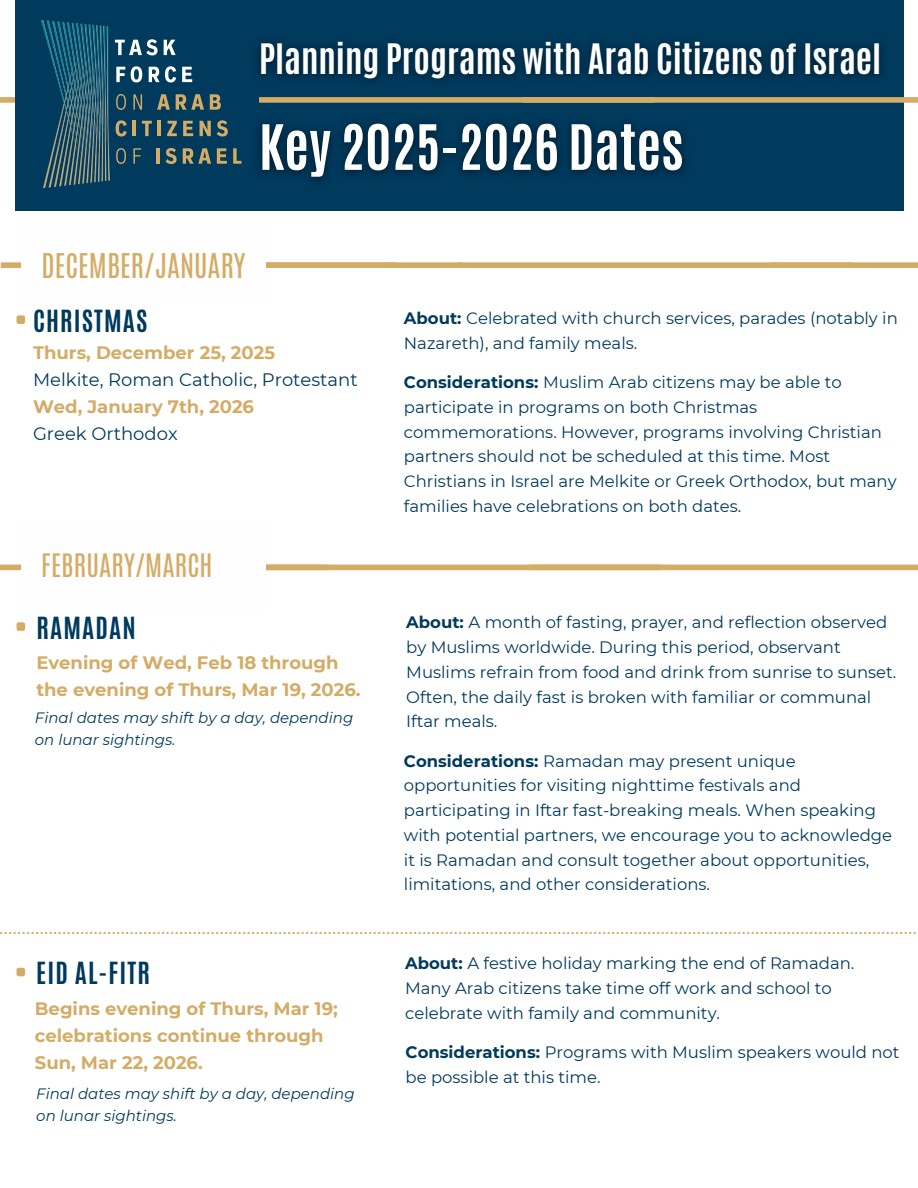
<style>
.page{position:relative;width:918px;height:1188px;background:#fff}
.page>*{position:absolute;margin:0;border:0;box-sizing:border-box;transform-origin:0 0}
.t1{font:700 53.1px "Antonio";color:#fff}
.t2{font:700 34.95px "Antonio";color:#fff}
.t3{font:28.5px "Antonio";color:#d4ac66}
.t4{font:27px "Antonio";color:#d4ac66}
.t5{font:700 25.5px "Antonio";letter-spacing:.045em;color:#003a5d}
.t6{font:700 18px/27px "Montserrat";color:#d4ac66}
.t7{font:18px/27px "Montserrat";color:#003a5d}
.t8{font:16.5px/24.8px "Montserrat";color:#003a5d}
.t9{font:italic 15px/22.5px "Montserrat";color:#003a5d}
.s1{font-weight:700;color:#d4ac66}
.s2{font-weight:700}
</style>
<div class="page">
<div style="left:0;top:97px;width:320px;height:6px;background:#d4ac66"></div>
<svg style="left:15px;top:0;width:888px;height:211px;background:#003657"></svg>
<div style="left:259px;top:97px;width:395px;height:6px;background:#d4ac66"></div>
<div style="left:523px;top:97px;width:395px;height:6px;background:#d4ac66"></div>
<div style="left:17px;top:315px;width:8px;height:9px;background:#d4ac66;border-radius:2px"></div>
<div style="left:68px;top:262px;width:395px;height:6px;background:#d4ac66"></div>
<div style="left:1px;top:262px;width:395px;height:6px;background:#d4ac66"></div>
<div style="left:22px;top:229px;width:244px;height:74px;background:#fefefe"></div>
<div style="left:457px;top:262px;width:395px;height:6px;background:#d4ac66"></div>
<div style="left:770px;top:262px;width:148px;height:6px;background:#d4ac66"></div>
<img style="left:42px;top:20px;width:67px;height:168px">
<svg style="left:115px;top:39px;width:43px;height:16px"></svg>
<svg style="left:164px;top:40px;width:12px;height:15px"></svg>
<svg style="left:116px;top:67px;width:9px;height:15px"></svg>
<svg style="left:131px;top:66px;width:11px;height:16px"></svg>
<svg style="left:149px;top:66px;width:27px;height:16px"></svg>
<svg style="left:182px;top:67px;width:10px;height:15px"></svg>
<svg style="left:116px;top:94px;width:10px;height:16px"></svg>
<svg style="left:133px;top:94px;width:9px;height:16px"></svg>
<svg style="left:157px;top:94px;width:13px;height:16px"></svg>
<svg style="left:176px;top:94px;width:28px;height:16px"></svg>
<svg style="left:210px;top:94px;width:11px;height:16px"></svg>
<svg style="left:116px;top:120px;width:11px;height:17px"></svg>
<hr style="left:133px;top:121px;width:3px;height:15px;background:#d4ac66">
<svg style="left:142px;top:121px;width:10px;height:15px"></svg>
<hr style="left:158px;top:121px;width:3px;height:15px;background:#d4ac66">
<svg style="left:167px;top:121px;width:10px;height:15px"></svg>
<svg style="left:183px;top:121px;width:10px;height:15px"></svg>
<svg style="left:200px;top:121px;width:11px;height:15px"></svg>
<svg style="left:217px;top:120px;width:11px;height:16px"></svg>
<svg style="left:116px;top:148px;width:10px;height:16px"></svg>
<svg style="left:133px;top:148px;width:8px;height:16px"></svg>
<hr style="left:156px;top:148px;width:4px;height:16px;background:#d4ac66">
<svg style="left:166px;top:148px;width:11px;height:16px"></svg>
<svg style="left:183px;top:148px;width:28px;height:16px"></svg>
<svg style="left:217px;top:148px;width:10px;height:16px"></svg>
<svg style="left:233px;top:148px;width:8px;height:16px"></svg>
<div style="left:0;top:565px;width:326px;height:5px;background:#d4ac66"></div>
<div style="left:266px;top:565px;width:395px;height:5px;background:#d4ac66"></div>
<div style="left:530px;top:565px;width:388px;height:5px;background:#d4ac66"></div>
<div style="left:17px;top:622px;width:8px;height:9px;background:#d4ac66;border-radius:2px"></div>
<div style="left:22px;top:525px;width:244px;height:85px;background:#fefefe"></div>
<div style="left:17px;top:968px;width:8px;height:8px;background:#d4ac66;border-radius:2px"></div>
<svg style="left:0;top:932px;width:916px;height:2px"></svg>
<p class="t2" style="left:259px;top:34px;width:624px">Planning Programs with Arab Citizens of Israel</p>
<h2 class="t1" style="left:259px;top:109px;width:426px">Key 2025-2026 Dates</h2>
<h3 class="t3" style="left:42px;top:245px;width:206px">DECEMBER/JANUARY</h3>
<h1 class="t5" style="left:33px;top:303px;width:116px">CHRISTMAS</h1>
<p class="t7" style="left:33px;top:340px;width:326px"><span class="s1">Thurs, December 25, 2025<br></span>Melkite, Roman Catholic, Protestant<br><span class="s1">Wed, January 7th, 2026<br></span>Greek Orthodox</p>
<p class="t4" style="left:41px;top:546px;width:173px">FEBRUARY/MARCH</p>
<p class="t5" style="left:37px;top:610px;width:101px">RAMADAN</p>
<p class="t6" style="left:36px;top:649px;width:326px">Evening of Wed, Feb 18 through the evening of Thurs, Mar 19, 2026.</p>
<h3 class="t9" style="left:35px;top:706px;width:320px">Final dates may shift by a day, depending on lunar sightings.</h3>
<h4 class="t5" style="left:36px;top:955px;width:115px">EID AL-FITR</h4>
<h6 class="t6" style="left:35px;top:995px;width:304px">Begins evening of Thurs, Mar 19; celebrations continue through<br>Sun, Mar 22, 2026.</h6>
<p class="t9" style="left:36px;top:1082px;width:320px">Final dates may shift by a day, depending on lunar sightings.</p>
<p class="t8" style="left:404px;top:306px;width:495px"><span class="s2">About:</span> Celebrated with church services, parades (notably in<br>Nazareth), and family meals.</p>
<p class="t8" style="left:404px;top:370px;width:494px"><span class="s2">Considerations:</span> Muslim Arab citizens may be able to participate in programs on both Christmas commemorations. However, programs involving Christian partners should not be scheduled at this time. Most Christians in Israel are Melkite or Greek Orthodox, but many families have celebrations on both dates.</p>
<p class="t8" style="left:406px;top:610px;width:492px"><span class="s2">About:</span> A month of fasting, prayer, and reflection observed by Muslims worldwide. During this period, observant Muslims refrain from food and drink from sunrise to sunset.<br>Often, the daily fast is broken with familiar or communal Iftar meals.</p>
<p class="t8" style="left:404px;top:748px;width:490px"><span class="s2">Considerations:</span> Ramadan may present unique opportunities for visiting nighttime festivals and participating in Iftar fast-breaking meals. When speaking with potential partners, we encourage you to acknowledge it is Ramadan and consult together about opportunities, limitations, and other considerations.</p>
<h6 class="t8" style="left:405px;top:951px;width:451px"><span class="s2">About:</span> A festive holiday marking the end of Ramadan.<br>Many Arab citizens take time off work and school to celebrate with family and community.</h6>
<h6 class="t8" style="left:406px;top:1040px;width:496px"><span class="s2">Considerations:</span> Programs with Muslim speakers would not be possible at this time.</h6>
</div>
